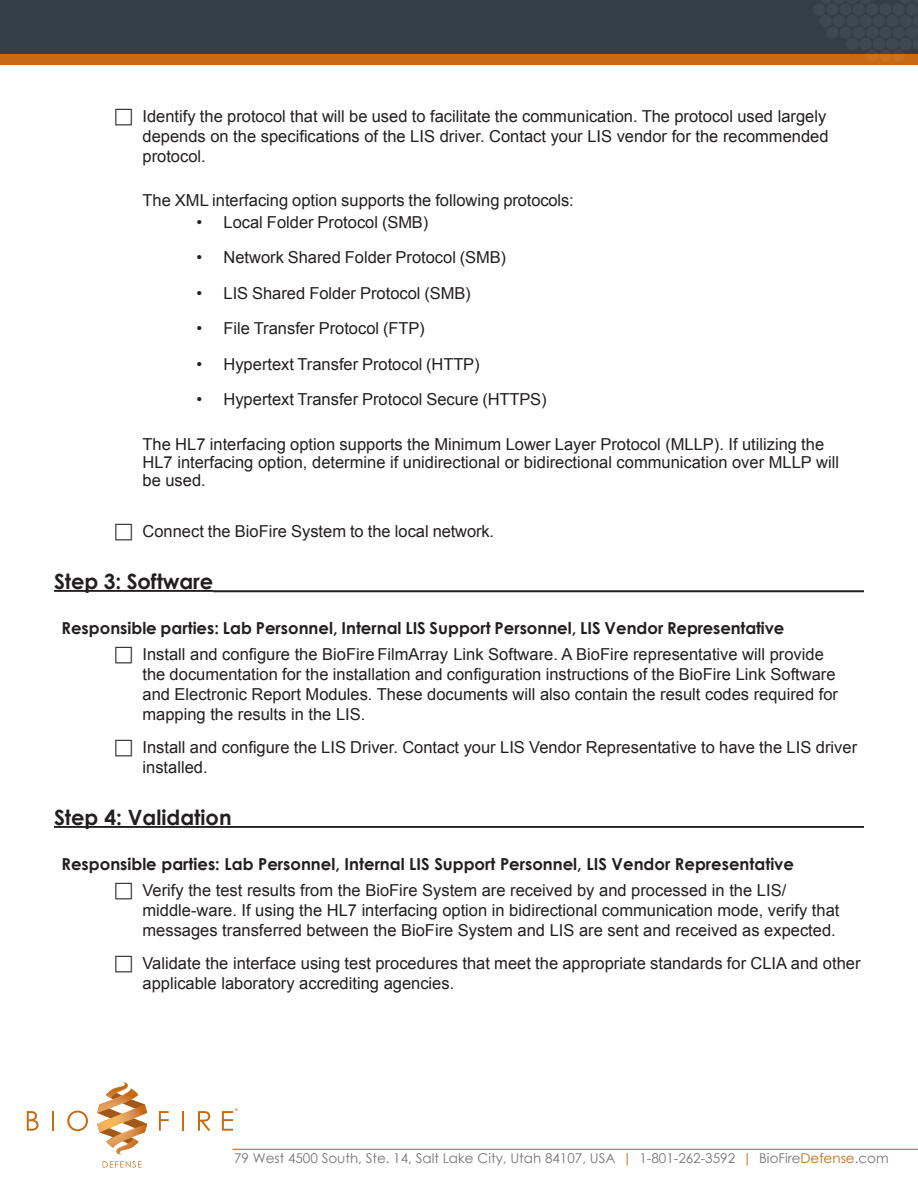
<style>
.page{position:relative;width:918px;height:1188px;background:#fff}
.page>*{position:absolute;margin:0;border:0;box-sizing:border-box;transform-origin:0 0}
.heading_1{font:700 21px "Century Gothic";color:#231f20}
.Body_Text{font:16.5px/19.8px "Arial";color:#231f20}
.heading_2{font:700 16.5px "Century Gothic";color:#231f20}
.t1{font:13.5px "Century Gothic";color:#757679}
.s1{color:#c76a14}
</style>
<div class="page">
<hr style="left:233px;top:1149px;width:685px;height:1px;background:#c76a14">
<svg style="left:97px;top:1082px;width:50px;height:73px"></svg>
<svg style="left:27px;top:1111px;width:12px;height:20px"></svg>
<hr style="left:52px;top:1111px;width:2px;height:20px;background:#c76a14">
<svg style="left:67px;top:1111px;width:21px;height:20px"></svg>
<svg style="left:159px;top:1111px;width:10px;height:20px"></svg>
<hr style="left:182px;top:1111px;width:2px;height:20px;background:#c76a14">
<svg style="left:198px;top:1111px;width:13px;height:20px"></svg>
<svg style="left:103px;top:1161px;width:39px;height:7px"></svg>
<svg style="left:222px;top:1108px;width:16px;height:23px"></svg>
<div style="left:0;top:0;width:918px;height:54px;background:#333e48"></div>
<div style="left:0;top:54px;width:918px;height:10px;background:#c76a14"></div>
<div style="left:813px;top:3px;width:12px;height:12px;background:#3f4852;border-radius:50%"></div>
<div style="left:826px;top:3px;width:12px;height:12px;background:#3f4852;border-radius:50%"></div>
<div style="left:840px;top:3px;width:12px;height:12px;background:#3f4852;border-radius:50%"></div>
<div style="left:853px;top:3px;width:12px;height:12px;background:#3f4852;border-radius:50%"></div>
<div style="left:866px;top:3px;width:12px;height:12px;background:#3f4852;border-radius:50%"></div>
<div style="left:880px;top:3px;width:12px;height:12px;background:#3f4852;border-radius:50%"></div>
<div style="left:893px;top:3px;width:12px;height:12px;background:#3f4852;border-radius:50%"></div>
<div style="left:906px;top:3px;width:12px;height:12px;background:#3f4852;border-radius:50%"></div>
<svg style="left:866px;top:49px;width:12px;height:13px"></svg>
<svg style="left:880px;top:49px;width:12px;height:13px"></svg>
<svg style="left:893px;top:49px;width:12px;height:13px"></svg>
<div style="left:826px;top:26px;width:12px;height:13px;background:#3f4852;border-radius:50%"></div>
<div style="left:840px;top:26px;width:12px;height:13px;background:#3f4852;border-radius:50%"></div>
<div style="left:853px;top:26px;width:12px;height:13px;background:#3f4852;border-radius:50%"></div>
<div style="left:866px;top:26px;width:12px;height:13px;background:#3f4852;border-radius:50%"></div>
<div style="left:880px;top:26px;width:12px;height:13px;background:#3f4852;border-radius:50%"></div>
<div style="left:893px;top:26px;width:12px;height:13px;background:#3f4852;border-radius:50%"></div>
<div style="left:906px;top:26px;width:12px;height:13px;background:#3f4852;border-radius:50%"></div>
<svg style="left:821px;top:0;width:50px;height:4px"></svg>
<svg style="left:901px;top:0;width:17px;height:4px"></svg>
<div style="left:846px;top:38px;width:12px;height:12px;background:#3f4852;border-radius:50%"></div>
<div style="left:860px;top:38px;width:12px;height:12px;background:#3f4852;border-radius:50%"></div>
<div style="left:873px;top:38px;width:12px;height:12px;background:#3f4852;border-radius:50%"></div>
<div style="left:886px;top:38px;width:12px;height:12px;background:#3f4852;border-radius:50%"></div>
<div style="left:899px;top:38px;width:13px;height:12px;background:#3f4852;border-radius:50%"></div>
<svg style="left:913px;top:38px;width:5px;height:12px"></svg>
<div style="left:820px;top:15px;width:12px;height:12px;background:#3f4852;border-radius:50%"></div>
<div style="left:833px;top:15px;width:12px;height:12px;background:#3f4852;border-radius:50%"></div>
<div style="left:846px;top:15px;width:12px;height:12px;background:#3f4852;border-radius:50%"></div>
<div style="left:860px;top:15px;width:12px;height:12px;background:#3f4852;border-radius:50%"></div>
<div style="left:873px;top:15px;width:12px;height:12px;background:#3f4852;border-radius:50%"></div>
<div style="left:886px;top:15px;width:12px;height:12px;background:#3f4852;border-radius:50%"></div>
<div style="left:899px;top:15px;width:13px;height:12px;background:#3f4852;border-radius:50%"></div>
<svg style="left:913px;top:15px;width:5px;height:11px"></svg>
<hr style="left:54px;top:590px;width:159px;height:2px;background:#231f20">
<hr style="left:213px;top:590px;width:651px;height:2px;background:#231f20">
<hr style="left:54px;top:826px;width:810px;height:2px;background:#231f20">
<p class="Body_Text" style="left:142px;top:107px;width:688px">Identify the protocol that will be used to facilitate the communication. The protocol used largely depends on the specifications of the LIS driver. Contact your LIS vendor for the recommended protocol.</p>
<p class="Body_Text" style="left:142px;top:190px;width:433px">The XML interfacing option supports the following protocols:</p>
<p class="Body_Text" style="left:196px;top:212px;width:233px">• Local Folder Protocol (SMB)</p>
<p class="Body_Text" style="left:196px;top:248px;width:311px">• Network Shared Folder Protocol (SMB)</p>
<p class="Body_Text" style="left:196px;top:283px;width:276px">• LIS Shared Folder Protocol (SMB)</p>
<p class="Body_Text" style="left:196px;top:319px;width:230px">• File Transfer Protocol (FTP)</p>
<p class="Body_Text" style="left:196px;top:354px;width:285px">• Hypertext Transfer Protocol (HTTP)</p>
<p class="Body_Text" style="left:196px;top:390px;width:352px">• Hypertext Transfer Protocol Secure (HTTPS)</p>
<p class="Body_Text" style="left:142px;top:435px;width:698px;line-height:18.1px">The HL7 interfacing option supports the Minimum Lower Layer Protocol (MLLP). If utilizing the<br>HL7 interfacing option, determine if unidirectional or bidirectional communication over MLLP will be used.</p>
<p class="Body_Text" style="left:142px;top:521px;width:353px">Connect the BioFire System to the local network.</p>
<p class="heading_1" style="left:54px;top:568px;width:161px">Step 3: Software</p>
<p class="heading_2" style="left:62px;top:617px;width:724px">Responsible parties: Lab Personnel, Internal LIS Support Personnel, LIS Vendor Representative</p>
<p class="Body_Text" style="left:142px;top:645px;width:697px">Install and configure the BioFire FilmArray Link Software. A BioFire representative will provide the documentation for the installation and configuration instructions of the BioFire Link Software and Electronic Report Modules. These documents will also contain the result codes required for mapping the results in the LIS.</p>
<p class="Body_Text" style="left:142px;top:737px;width:716px">Install and configure the LIS Driver. Contact your LIS Vendor Representative to have the LIS driver installed.</p>
<p class="heading_1" style="left:54px;top:804px;width:179px">Step 4: Validation</p>
<p class="heading_2" style="left:62px;top:853px;width:734px">Responsible parties: Lab Personnel, Internal LIS Support Personnel, LIS Vendor Representative</p>
<p class="Body_Text" style="left:142px;top:881px;width:698px">Verify the test results from the BioFire System are received by and processed in the LIS/ middle-ware. If using the HL7 interfacing option in bidirectional communication mode, verify that messages transferred between the BioFire System and LIS are sent and received as expected.</p>
<p class="Body_Text" style="left:142px;top:954px;width:720px">Validate the interface using test procedures that meet the appropriate standards for CLIA and other applicable laboratory accrediting agencies.</p>
<p class="t1" style="left:234px;top:1149px;width:656px">79 West 4500 South, Ste. 14, Salt Lake City, Utah 84107, USA <span class="s1">|</span> 1-801-262-3592 <span class="s1">|</span> BioFire<span class="s1">Defense</span>.com</p>
</div>
